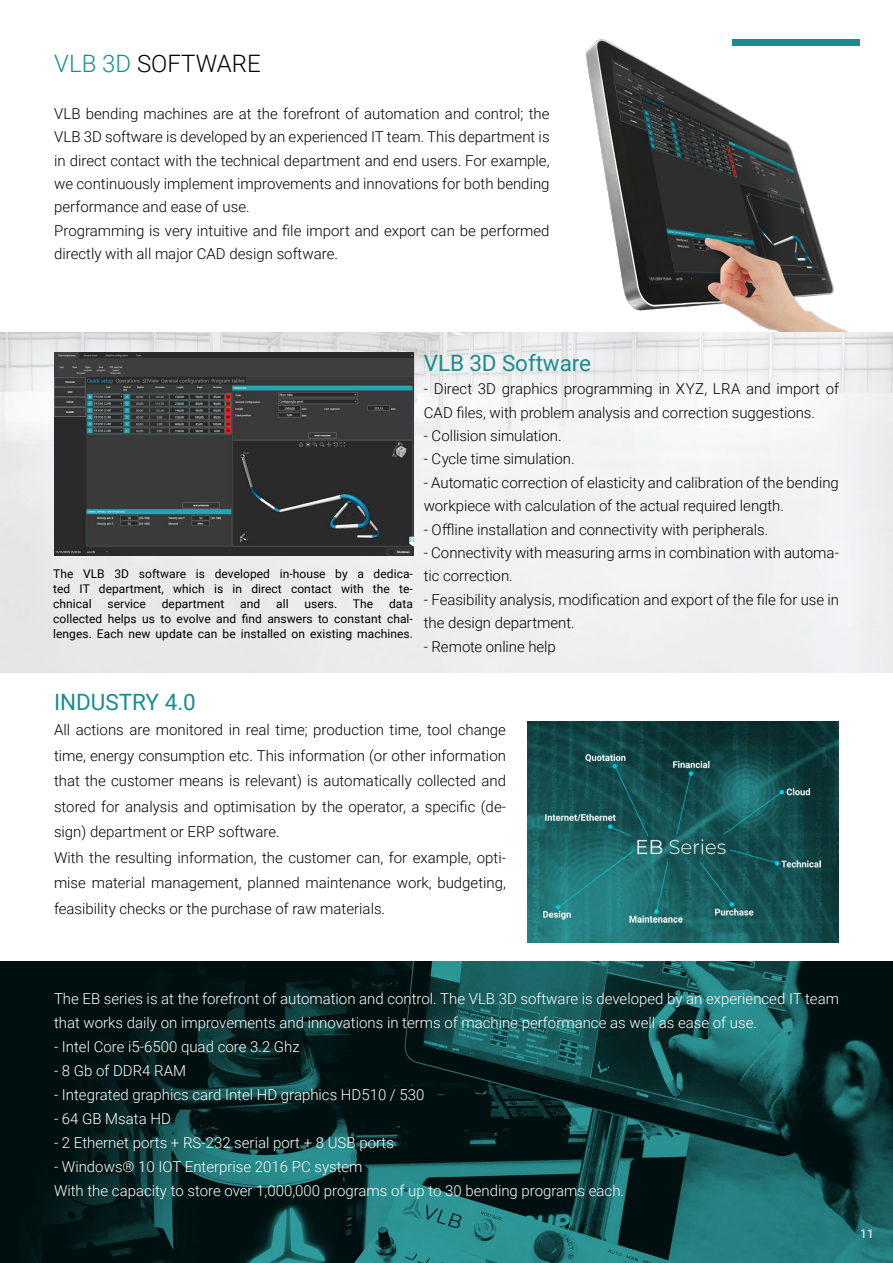
<style>
.page{position:relative;width:893px;height:1263px;background:#fff}
.page>*{position:absolute;margin:0;border:0;box-sizing:border-box;transform-origin:0 0}
.t1{font:300 24px "Roboto";color:#000}
.t2{font:22.5px "Roboto";letter-spacing:-.005em;color:#178e8d}
.t3{font:300 15px/23.4px "Roboto";color:#000}
.t4{font:300 15px/24px "Roboto";color:#fff}
.t5{font:12px/15px "Roboto";letter-spacing:.005em;color:#000;text-align:justify}
.t6{font:12px "Roboto";color:#fff}
.s1{color:#178e8d}
</style>
<div class="page">
<img style="left:566px;top:39px;width:318px;height:294px">
<img style="left:0;top:333px;width:893px;height:339px">
<img style="left:527px;top:722px;width:312px;height:221px">
<img style="left:0;top:962px;width:893px;height:301px">
<img style="left:54px;top:353px;width:360px;height:202px">
<div style="left:732px;top:39px;width:128px;height:7px;background:#178e8d"></div>
<h1 class="t1" style="left:54px;top:47px;width:208px"><span class="s1">VLB 3D</span> SOFTWARE</h1>
<p class="t3" style="left:54px;top:101px;width:497px">VLB bending machines are at the forefront of automation and control; the VLB 3D software is developed by an experienced IT team. This department is in direct contact with the technical department and end users. For example, we continuously implement improvements and innovations for both bending performance and ease of use.<br>Programming is very intuitive and file import and export can be performed directly with all major CAD design software.</p>
<p class="t5" style="left:53px;top:565px;width:361px">The VLB 3D software is developed in-house by a dedica&shy;ted IT department, which is in direct contact with the te&shy;chnical</p>
<p class="t5" style="left:53px;top:595px;width:361px;text-indent:336px">data collected helps us to evolve and find answers to constant chal&shy;lenges. Each new update can be installed on existing machines.</p>
<p class="t5" style="left:107px;top:595px;width:40px">service</p>
<p class="t5" style="left:162px;top:595px;width:64px">department</p>
<p class="t5" style="left:240px;top:595px;width:22px">and</p>
<p class="t5" style="left:276px;top:595px;width:14px">all</p>
<p class="t5" style="left:304px;top:595px;width:34px">users.</p>
<p class="t5" style="left:353px;top:595px;width:22px">The</p>
<h2 class="t2" style="left:424px;top:347px;width:169px">VLB 3D Software</h2>
<p class="t3" style="left:424px;top:377px;width:417px">- Direct 3D graphics programming in XYZ, LRA and import of<br>CAD files, with problem analysis and correction suggestions.</p>
<p class="t3" style="left:424px;top:423px;width:139px">- Collision simulation.</p>
<p class="t3" style="left:424px;top:447px;width:152px">- Cycle time simulation.</p>
<p class="t3" style="left:424px;top:470px;width:417px">- Automatic correction of elasticity and calibration of the bending workpiece with calculation of the actual required length.</p>
<p class="t3" style="left:424px;top:517px;width:346px">- Offline installation and connectivity with peripherals.</p>
<p class="t3" style="left:424px;top:540px;width:417px">- Connectivity with measuring arms in combination with automa&shy;tic correction.</p>
<p class="t3" style="left:424px;top:587px;width:417px">- Feasibility analysis, modification and export of the file for use in the design department.</p>
<p class="t3" style="left:424px;top:634px;width:133px">- Remote online help</p>
<h2 class="t2" style="left:54px;top:686px;width:143px">INDUSTRY 4.0</h2>
<p class="t3" style="left:54px;top:716px;width:454px;line-height:25.5px">All actions are monitored in real time; production time, tool change time, energy consumption etc. This information (or other information that the customer means is relevant) is automatically collected and stored for analysis and optimisation by the operator, a specific (de&shy;sign) department or ERP software.<br>With the resulting information, the customer can, for example, opti&shy;mise material management, planned maintenance work, budgeting, feasibility checks or the purchase of raw materials.</p>
<p class="t4" style="left:54px;top:986px;width:786px">The EB series is at the forefront of automation and control. The VLB 3D software is developed by an experienced IT team that works daily on improvements and innovations in terms of machine performance as well as ease of use.</p>
<p class="t4" style="left:54px;top:1034px;width:247px">- Intel Core i5-6500 quad core 3.2 Ghz</p>
<p class="t4" style="left:54px;top:1058px;width:134px">- 8 Gb of DDR4 RAM</p>
<p class="t4" style="left:54px;top:1082px;width:372px">- Integrated graphics card Intel HD graphics HD510 / 530</p>
<p class="t4" style="left:54px;top:1106px;width:118px">- 64 GB Msata HD</p>
<p class="t4" style="left:54px;top:1130px;width:341px">- 2 Ethernet ports + RS-232 serial port + 8 USB ports</p>
<p class="t4" style="left:54px;top:1154px;width:572px">- Windows® 10 IOT Enterprise 2016 PC system<br>With the capacity to store over 1,000,000 programs of up to 30 bending programs each.</p>
<p class="t6" style="left:860px;top:1225px;width:15px">11</p>
</div>
